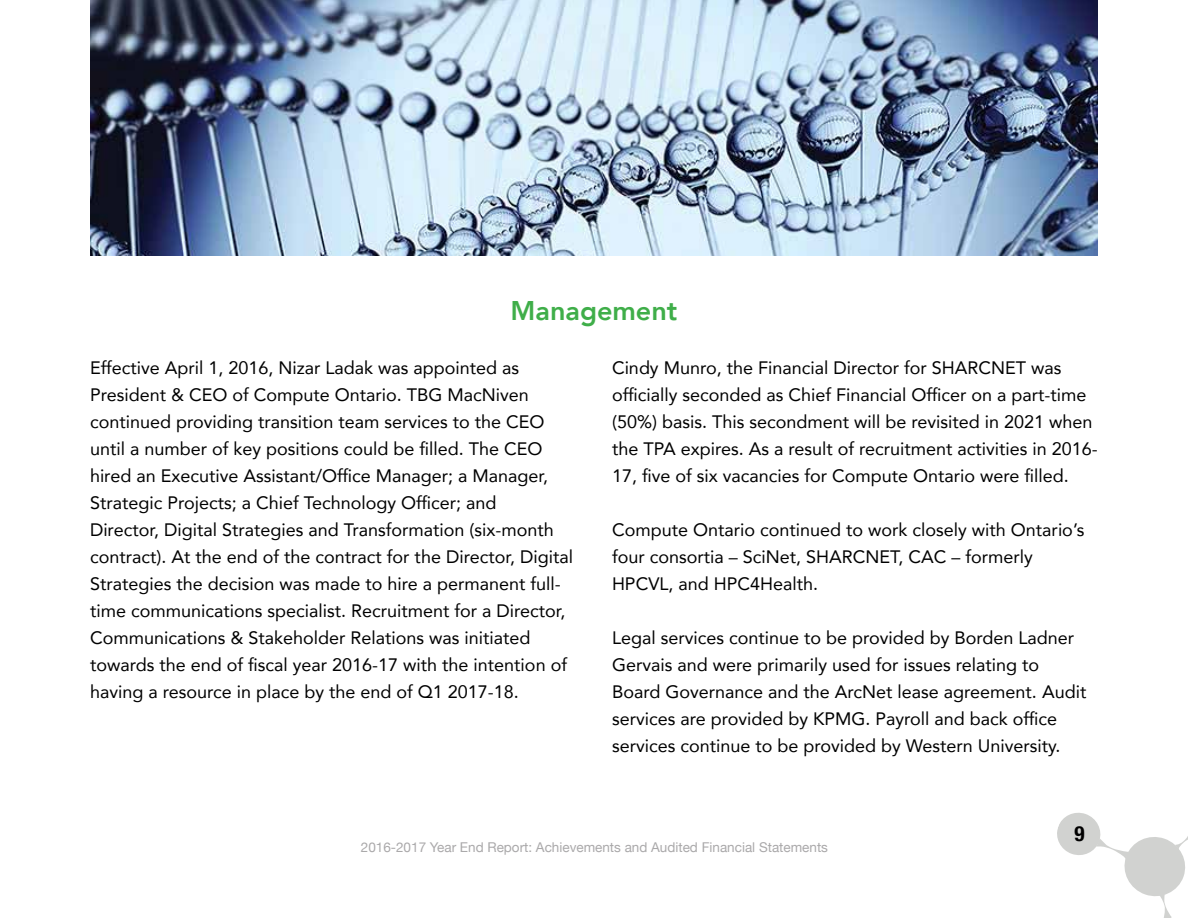
<style>
.page{position:relative;width:1188px;height:918px;background:#fff}
.page>*{position:absolute;margin:0;border:0;box-sizing:border-box;transform-origin:0 0}
.H2_Heading{font:800 27px "Avenir";color:#3fae49}
.t1{font:700 condensed 21px "Helvetica Neue";color:#000}
.Body_text{font:18px/27px "Avenir";color:#000}
.t2{font:13.5px "Helvetica Neue";color:#aaa9aa}
</style>
<div class="page">
<svg style="left:1057px;top:813px;width:131px;height:105px"></svg>
<img style="left:90px;top:0;width:1008px;height:256px">
<p class="H2_Heading" style="left:511px;top:290px;width:168px">Management</p>
<p class="Body_text" style="left:90px;top:354px;width:485px">Effective April 1, 2016, Nizar Ladak was appointed as President &amp; CEO of Compute Ontario. TBG MacNiven continued providing transition team services to the CEO until a number of key positions could be filled. The CEO hired an Executive Assistant/Office Manager; a Manager, Strategic Projects; a Chief Technology Officer; and<br>Director, Digital Strategies and Transformation (six-month contract). At the end of the contract for the Director, Digital Strategies the decision was made to hire a permanent full&shy;time communications specialist. Recruitment for a Director, Communications &amp; Stakeholder Relations was initiated towards the end of fiscal year 2016-17 with the intention of having a resource in place by the end of Q1 2017-18.</p>
<p class="Body_text" style="left:612px;top:354px;width:487px">Cindy Munro, the Financial Director for SHARCNET was officially seconded as Chief Financial Officer on a part-time (50%) basis. This secondment will be revisited in 2021 when the TPA expires. As a result of recruitment activities in 2016- 17, five of six vacancies for Compute Ontario were filled.</p>
<p class="Body_text" style="left:612px;top:516px;width:474px">Compute Ontario continued to work closely with Ontario’s four consortia – SciNet, SHARCNET, CAC – formerly<br>HPCVL, and HPC4Health.</p>
<p class="Body_text" style="left:612px;top:624px;width:476px">Legal services continue to be provided by Borden Ladner Gervais and were primarily used for issues relating to Board Governance and the ArcNet lease agreement. Audit services are provided by KPMG. Payroll and back office services continue to be provided by Western University.</p>
<p class="t2" style="left:361px;top:837px;width:469px">2016-2017 Year End Report: Achievements and Audited Financial Statements</p>
<p class="t1" style="left:1074px;top:816px;width:12px">9</p>
</div>
